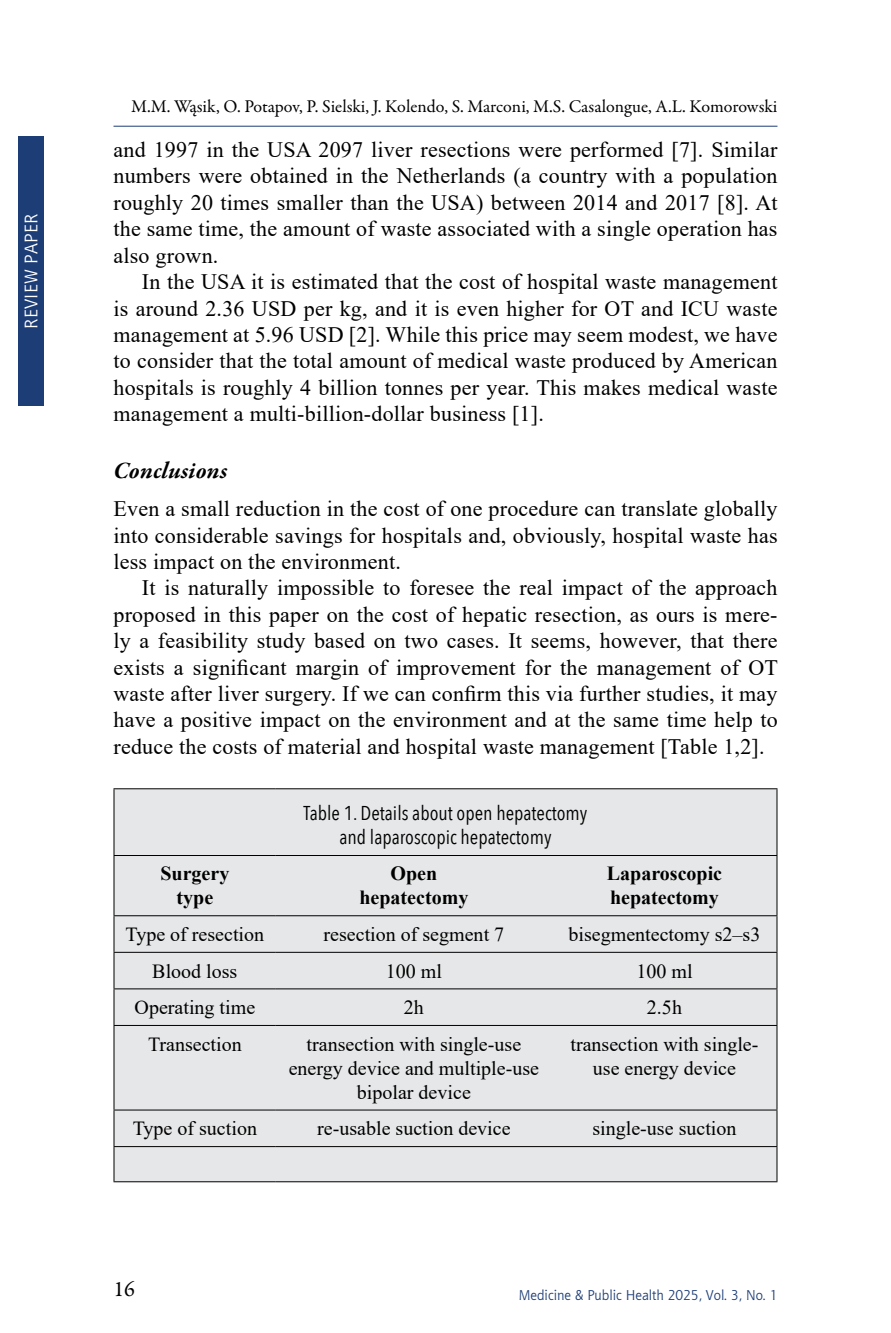
<style>
.page{position:relative;width:891px;height:1333px;background:#fff}
.page>*{position:absolute;margin:0;border:0;box-sizing:border-box;transform-origin:0 0}
.t1{font:italic 700 24px "Garamond Premr Pro";letter-spacing:.005em;color:#000}
.t2{font:22px/26.4px "Times New Roman";letter-spacing:.01em;color:#000;text-align:justify}
.t3{font:22px "Garamond Premr Pro";color:#000}
.t4{font:20px/24px "Times New Roman";color:#000;text-align:center}
.t5{font:20px/24px "Avenir Next Condensed";color:#000;text-align:center}
.t6{font:700 20px/24px "Times New Roman";color:#000;text-align:center}
.t7{font:18px "Garamond Premr Pro";color:#000}
.t8{font:18px "Aerton TTEFN";letter-spacing:.02em;color:#fff}
.t9{font:14px "Aerton TTEFN";color:#1d3d76}
</style>
<div class="page">
<hr style="left:113px;top:126px;width:664px;height:1px;background:#1d3d76">
<div style="left:18px;top:137px;width:25px;height:269px;background:#1d3d76"></div>
<div style="left:114px;top:789px;width:662px;height:392px;background:#e6e7e8"></div>
<hr style="left:113px;top:789px;width:1px;height:66px;background:#000">
<hr style="left:113px;top:788px;width:163px;height:1px;background:#000">
<hr style="left:276px;top:788px;width:275px;height:1px;background:#000">
<hr style="left:551px;top:788px;width:226px;height:1px;background:#000">
<hr style="left:776px;top:789px;width:1px;height:66px;background:#000">
<hr style="left:113px;top:856px;width:1px;height:59px;background:#000">
<hr style="left:113px;top:916px;width:1px;height:35px;background:#000">
<hr style="left:113px;top:952px;width:1px;height:36px;background:#000">
<hr style="left:113px;top:989px;width:1px;height:35px;background:#000">
<hr style="left:113px;top:1025px;width:1px;height:84px;background:#000">
<hr style="left:113px;top:1110px;width:1px;height:35px;background:#000">
<hr style="left:113px;top:1146px;width:1px;height:35px;background:#000">
<hr style="left:113px;top:855px;width:163px;height:1px;background:#000">
<hr style="left:276px;top:855px;width:275px;height:1px;background:#000">
<hr style="left:551px;top:855px;width:226px;height:1px;background:#000">
<hr style="left:776px;top:856px;width:1px;height:59px;background:#000">
<hr style="left:776px;top:916px;width:1px;height:35px;background:#000">
<hr style="left:776px;top:952px;width:1px;height:36px;background:#000">
<hr style="left:776px;top:989px;width:1px;height:35px;background:#000">
<hr style="left:776px;top:1025px;width:1px;height:84px;background:#000">
<hr style="left:776px;top:1110px;width:1px;height:35px;background:#000">
<hr style="left:776px;top:1146px;width:1px;height:35px;background:#000">
<hr style="left:113px;top:915px;width:163px;height:1px;background:#000">
<hr style="left:276px;top:915px;width:275px;height:1px;background:#000">
<hr style="left:551px;top:915px;width:226px;height:1px;background:#000">
<hr style="left:113px;top:951px;width:163px;height:1px;background:#000">
<hr style="left:276px;top:951px;width:275px;height:1px;background:#000">
<hr style="left:551px;top:951px;width:226px;height:1px;background:#000">
<hr style="left:113px;top:988px;width:163px;height:1px;background:#000">
<hr style="left:276px;top:988px;width:275px;height:1px;background:#000">
<hr style="left:551px;top:988px;width:226px;height:1px;background:#000">
<hr style="left:113px;top:1024px;width:163px;height:1px;background:#000">
<hr style="left:276px;top:1024px;width:275px;height:1px;background:#000">
<hr style="left:551px;top:1024px;width:226px;height:1px;background:#000">
<hr style="left:113px;top:1109px;width:163px;height:1px;background:#000">
<hr style="left:276px;top:1109px;width:275px;height:1px;background:#000">
<hr style="left:551px;top:1109px;width:226px;height:1px;background:#000">
<hr style="left:113px;top:1145px;width:163px;height:1px;background:#000">
<hr style="left:276px;top:1145px;width:275px;height:1px;background:#000">
<hr style="left:551px;top:1145px;width:226px;height:1px;background:#000">
<hr style="left:113px;top:1181px;width:163px;height:1px;background:#000">
<hr style="left:276px;top:1181px;width:275px;height:1px;background:#000">
<hr style="left:551px;top:1181px;width:226px;height:1px;background:#000">
<p class="t8" style="left:21px;top:329px;width:115px;rotate:-90deg">Review paper</p>
<p class="t7" style="left:131px;top:96px;width:647px">M.M. Wąsik, O. Potapov, P. Sielski, J. Kolendo, S. Marconi, M.S. Casalongue, A.L. Komorowski</p>
<p class="t2" style="left:113px;top:136px;width:665px">and 1997 in the USA 2097 liver resections were performed [7]. Similar numbers were obtained in the Netherlands (a country with a population roughly 20 times smaller than the USA) between 2014 and 2017 [8]. At the same time, the amount of waste associated with a single operation has also grown.</p>
<p class="t2" style="left:113px;top:268px;width:665px;text-indent:28px">In the USA it is estimated that the cost of hospital waste management is around 2.36 USD per kg, and it is even higher for OT and ICU waste management at 5.96 USD [2]. While this price may seem modest, we have to consider that the total amount of medical waste produced by American hospitals is roughly 4 billion tonnes per year. This makes medical waste management a multi-billion-dollar business [1].</p>
<p class="t1" style="left:113px;top:456px;width:115px">Conclusions</p>
<p class="t2" style="left:113px;top:495px;width:665px">Even a small reduction in the cost of one procedure can translate globally into considerable savings for hospitals and, obviously, hospital waste has less impact on the environment.</p>
<p class="t2" style="left:113px;top:574px;width:665px;text-indent:28px">It is naturally impossible to foresee the real impact of the approach proposed in this paper on the cost of hepatic resection, as ours is mere&shy;ly a feasibility study based on two cases. It seems, however, that there exists a significant margin of improvement for the management of OT waste after liver surgery. If we can confirm this via further studies, it may have a positive impact on the environment and at the same time help to reduce the costs of material and hospital waste management [Table 1,2].</p>
<p class="t5" style="left:303px;top:800px;width:285px">Table 1. Details about open hepatectomy and laparoscopic hepatectomy</p>
<p class="t6" style="left:160px;top:861px;width:70px">Surgery type</p>
<p class="t6" style="left:359px;top:861px;width:110px">Open hepatectomy</p>
<p class="t6" style="left:606px;top:861px;width:117px;text-align:left">Laparoscopic hepatectomy</p>
<p class="t4" style="left:125px;top:921px;width:140px">Type of resection</p>
<p class="t4" style="left:323px;top:921px;width:182px">resection of segment 7</p>
<p class="t4" style="left:568px;top:921px;width:193px">bisegmentectomy s2–s3</p>
<p class="t4" style="left:152px;top:958px;width:87px">Blood loss</p>
<p class="t4" style="left:385px;top:958px;width:58px">100 ml</p>
<p class="t4" style="left:636px;top:958px;width:58px">100 ml</p>
<p class="t4" style="left:134px;top:994px;width:122px">Operating time</p>
<p class="t4" style="left:403px;top:994px;width:21px">2h</p>
<p class="t4" style="left:646px;top:994px;width:36px">2.5h</p>
<p class="t4" style="left:148px;top:1031px;width:95px">Transection</p>
<p class="t4" style="left:288px;top:1031px;width:252px">transection with single-use energy device and multiple-use bipolar device</p>
<p class="t4" style="left:570px;top:1031px;width:189px">transection with single&shy;use energy device</p>
<p class="t4" style="left:133px;top:1115px;width:126px">Type of suction</p>
<p class="t4" style="left:317px;top:1115px;width:195px">re-usable suction device</p>
<p class="t4" style="left:592px;top:1115px;width:145px">single-use suction</p>
<p class="t3" style="left:113px;top:1275px;width:23px">16</p>
<p class="t9" style="left:518px;top:1287px;width:260px">Medicine &amp; Public Health 2025, Vol. 3, No. 1</p>
</div>
